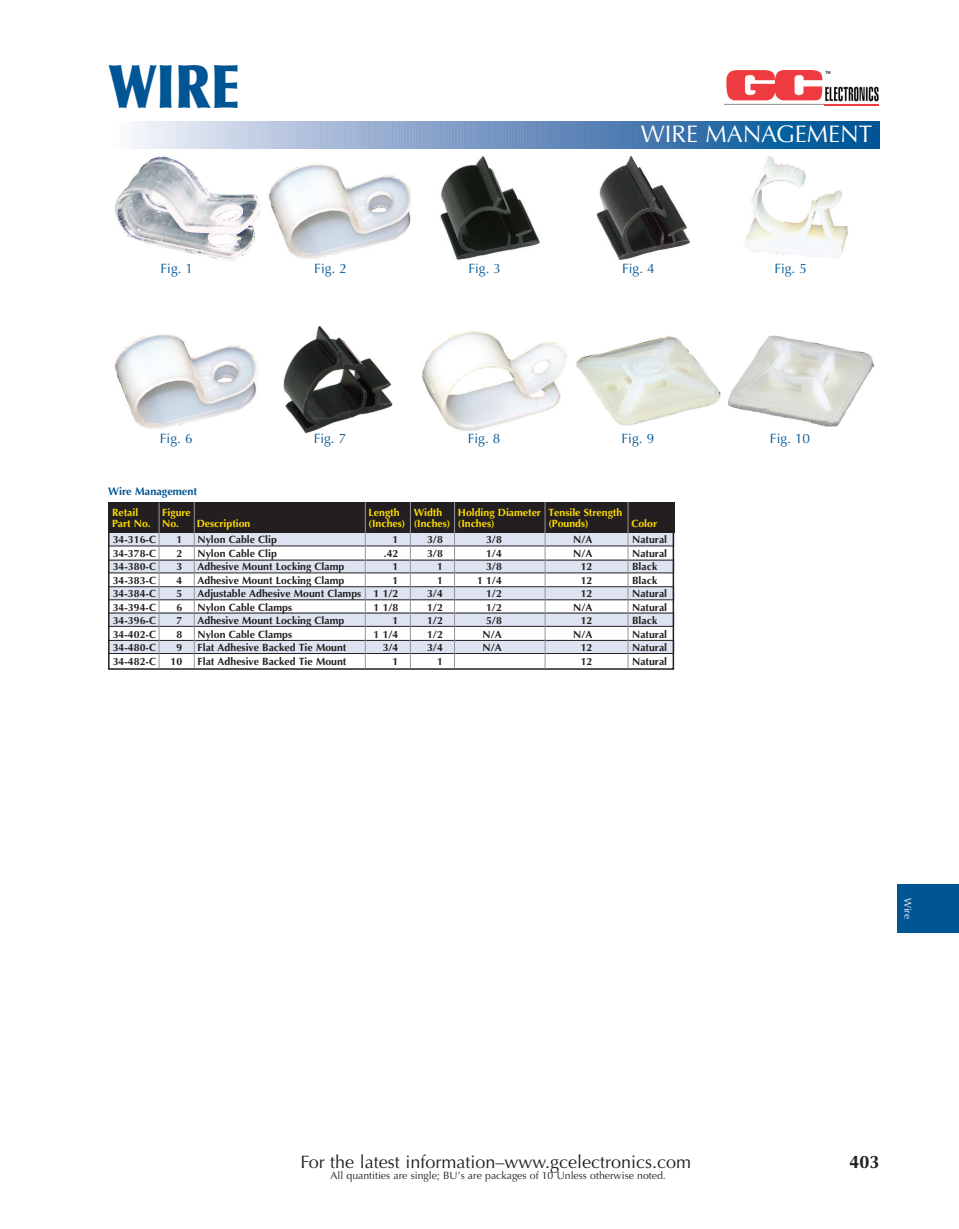
<style>
.page{position:relative;width:959px;height:1229px;background:#fff}
.page>*{position:absolute;margin:0;border:0;box-sizing:border-box;transform-origin:0 0}
.t1{font:900 60px "Optima";color:#005595;scale:.8 1}
.t2{font:24px "Optima";color:#fff}
.t3{font:18px "Optima";color:#231f20}
.t4{font:700 18px "Optima";color:#231f20}
.t5{font:13.5px "Optima";color:#005595}
.t6{font:700 10.95px "Optima";color:#005595}
.t7{font:700 10.5px/13.5px "Optima";color:#231f20;text-align:right}
.t8{font:700 10.5px/10.5px "Optima";color:#ffdc01}
.t9{font:10.5px "Optima";color:#231f20}
.t10{font:9.9px "Optima";color:#fff}
</style>
<div class="page">
<img style="left:724px;top:70px;width:154px;height:36px">
<svg style="left:133px;top:121px;width:747px;height:27px;background:#7198c2"></svg>
<div style="left:897px;top:884px;width:61px;height:49px;background:#005595"></div>
<div style="left:108px;top:531px;width:566px;height:15px;background:#dde3f0"></div>
<div style="left:108px;top:560px;width:566px;height:13px;background:#dde3f0"></div>
<div style="left:108px;top:587px;width:566px;height:13px;background:#dde3f0"></div>
<div style="left:108px;top:612px;width:566px;height:14px;background:#dde3f0"></div>
<div style="left:108px;top:640px;width:566px;height:13px;background:#dde3f0"></div>
<div style="left:108px;top:502px;width:566px;height:30px;background:#231f20"></div>
<hr style="left:108px;top:545px;width:565px;height:1px;background:#231f20">
<hr style="left:108px;top:560px;width:565px;height:1px;background:#231f20">
<hr style="left:108px;top:572px;width:565px;height:1px;background:#231f20">
<hr style="left:108px;top:586px;width:565px;height:1px;background:#231f20">
<hr style="left:108px;top:599px;width:565px;height:1px;background:#231f20">
<hr style="left:108px;top:612px;width:565px;height:1px;background:#231f20">
<hr style="left:108px;top:626px;width:565px;height:1px;background:#231f20">
<hr style="left:108px;top:640px;width:565px;height:1px;background:#231f20">
<hr style="left:108px;top:653px;width:565px;height:1px;background:#231f20">
<div style="left:108px;top:514px;width:566px;height:156px;border:2px solid #231f20"></div>
<hr style="left:159px;top:502px;width:1px;height:166px;background:#939598">
<hr style="left:194px;top:502px;width:1px;height:166px;background:#939598">
<hr style="left:365px;top:502px;width:1px;height:166px;background:#939598">
<hr style="left:410px;top:502px;width:1px;height:166px;background:#939598">
<hr style="left:454px;top:502px;width:1px;height:166px;background:#939598">
<hr style="left:544px;top:502px;width:1px;height:166px;background:#939598">
<hr style="left:627px;top:502px;width:1px;height:166px;background:#939598">
<img style="left:115px;top:156px;width:145px;height:105px">
<img style="left:268px;top:164px;width:144px;height:95px">
<img style="left:440px;top:156px;width:100px;height:103px">
<img style="left:596px;top:156px;width:95px;height:103px">
<img style="left:745px;top:156px;width:103px;height:102px">
<img style="left:114px;top:334px;width:145px;height:95px">
<img style="left:283px;top:326px;width:110px;height:107px">
<img style="left:422px;top:331px;width:145px;height:100px">
<img style="left:576px;top:336px;width:145px;height:90px">
<img style="left:728px;top:336px;width:145px;height:90px">
<h1 class="t1" style="left:108px;top:63px;width:166px">WIRE</h1>
<h2 class="t2" style="left:641px;top:124px;width:233px">WIRE MANAGEMENT</h2>
<p class="t5" style="left:160px;top:263px;width:34px">Fig. 1</p>
<p class="t5" style="left:314px;top:263px;width:34px">Fig. 2</p>
<p class="t5" style="left:468px;top:263px;width:34px">Fig. 3</p>
<p class="t5" style="left:622px;top:263px;width:34px">Fig. 4</p>
<p class="t5" style="left:774px;top:263px;width:34px">Fig. 5</p>
<p class="t5" style="left:160px;top:433px;width:34px">Fig. 6</p>
<p class="t5" style="left:314px;top:433px;width:34px">Fig. 7</p>
<p class="t5" style="left:468px;top:433px;width:34px">Fig. 8</p>
<p class="t5" style="left:621px;top:433px;width:34px">Fig. 9</p>
<p class="t5" style="left:770px;top:433px;width:42px">Fig. 10</p>
<p class="t6" style="left:108px;top:487px;width:91px">Wire Management</p>
<p class="t8" style="left:112px;top:508px;width:40px">Retail<br>Part No.</p>
<p class="t8" style="left:162px;top:508px;width:30px">Figure<br>No.</p>
<p class="t8" style="left:197px;top:519px;width:55px">Description</p>
<p class="t8" style="left:368px;top:508px;width:38px">Length (Inches)</p>
<p class="t8" style="left:414px;top:508px;width:38px">Width (Inches)</p>
<p class="t8" style="left:458px;top:508px;width:85px">Holding Diameter (Inches)</p>
<p class="t8" style="left:548px;top:508px;width:75px">Tensile Strength (Pounds)</p>
<p class="t8" style="left:631px;top:519px;width:27px">Color</p>
<p class="t7" style="left:113px;top:534px;width:45px;text-align:justify">34-316-C 34-378-C 34-380-C 34-383-C 34-384-C 34-394-C 34-396-C 34-402-C 34-480-C 34-482-C</p>
<p class="t7" style="left:171px;top:534px;width:13px;text-align:center">1<br>2<br>3<br>4<br>5<br>6<br>7<br>8<br>9<br>10</p>
<p class="t7" style="left:197px;top:534px;width:165px;text-align:left">Nylon Cable Clip<br>Nylon Cable Clip<br>Adhesive Mount Locking Clamp<br>Adhesive Mount Locking Clamp<br>Adjustable Adhesive Mount Clamps<br>Nylon Cable Clamps<br>Adhesive Mount Locking Clamp<br>Nylon Cable Clamps<br>Flat Adhesive Backed Tie Mount<br>Flat Adhesive Backed Tie Mount</p>
<p class="t7" style="left:373px;top:534px;width:26px">1<br>.42<br>1<br>1<br>1 1/2<br>1 1/8<br>1<br>1 1/4<br>3/4<br>1</p>
<p class="t7" style="left:427px;top:534px;width:17px">3/8<br>3/8<br>1<br>1<br>3/4<br>1/2<br>1/2<br>1/2<br>3/4<br>1</p>
<p class="t7" style="left:477px;top:534px;width:26px">3/8<br>1/4<br>3/8<br>1 1/4<br>1/2<br>1/2<br>5/8<br>N/A<br>N/A</p>
<p class="t7" style="left:573px;top:534px;width:21px">N/A<br>N/A<br>12<br>12<br>12<br>N/A<br>12<br>N/A<br>12<br>12</p>
<p class="t7" style="left:632px;top:534px;width:37px;text-align:left">Natural<br>Natural<br>Black<br>Black<br>Natural<br>Natural<br>Black<br>Natural<br>Natural<br>Natural</p>
<p class="t10" style="left:911px;top:897px;width:22px;rotate:90deg">Wire</p>
<h3 class="t3" style="left:300px;top:1154px;width:392px">For the latest information–www.gcelectronics.com</h3>
<h3 class="t4" style="left:849px;top:1154px;width:32px">403</h3>
<p class="t9" style="left:330px;top:1171px;width:337px">All quantities are single; BU’s are packages of 10 Unless otherwise noted.</p>
</div>
